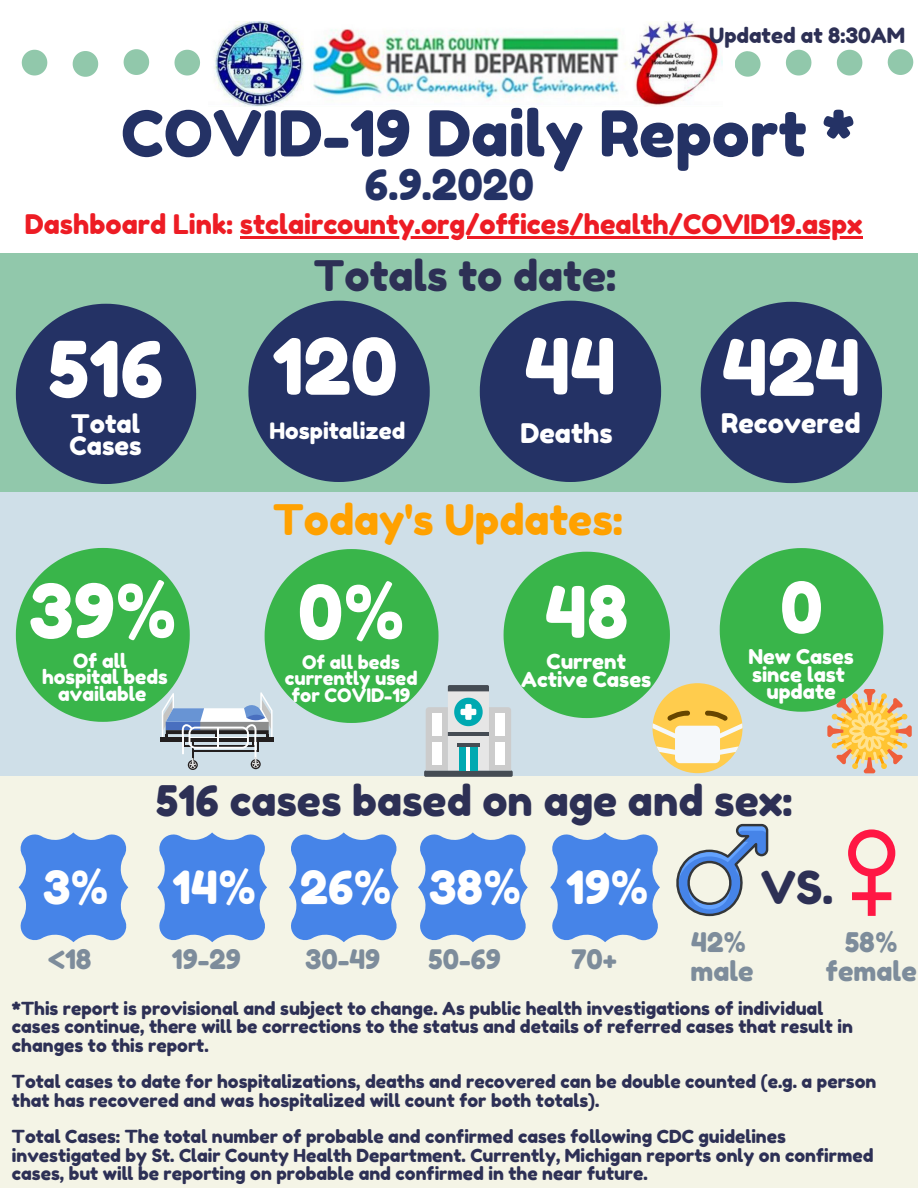
<style>
.page{position:relative;width:918px;height:1188px;background:#fff}
.page>*{position:absolute;margin:0;border:0;box-sizing:border-box;transform-origin:0 0}
.t1{font:77.25px "Fredoka One";color:#fff}
.t2{font:76.8px "Fredoka One";color:#fff}
.t3{font:74.1px "Fredoka One";color:#fff}
.t4{font:70.8px "Fredoka One";color:#fff}
.t5{font:69.6px "Fredoka One";color:#fff}
.t6{font:63px "Fredoka One";color:#243265}
.t7{font:45.6px "Fredoka One";color:#fff}
.t8{font:45px "Fredoka One";color:#2d3055}
.t9{font:42px "Fredoka One";color:#2d3055}
.t10{font:42px "Fredoka One";color:#ffa100}
.t11{font:42px "Fredoka One";color:#243265}
.t12{font:27px "Fredoka One";color:#ed1c24}
.t13{font:27px/29px "Fredoka One";color:#7d8c9b}
.t14{font:27px "Fredoka One";color:#fff}
.t15{font:26.85px "Fredoka One";color:#7d8c9b}
.t16{font:25.5px/22.4px "Fredoka One";color:#fff}
.t17{font:22.65px "Fredoka One";color:#fff}
.t18{font:21px "Fredoka One";color:#2d3055}
.t19{font:20.7px/18.1px "Fredoka One";color:#fff;text-align:center}
.t20{font:20.4px/17.9px "Fredoka One";color:#fff;text-align:center}
.t21{font:19.65px/16.5px "Fredoka One";color:#fff;text-align:center}
.t22{font:18.75px/16.5px "Fredoka One";color:#fff;text-align:center}
.t23{font:18px/18.3px "Fredoka One";color:#2d3055}
</style>
<div class="page">
<div style="left:0;top:253px;width:918px;height:249px;background:#91c8ab"></div>
<div style="left:0;top:776px;width:918px;height:412px;background:#f4f4e6"></div>
<div style="left:0;top:493px;width:918px;height:282px;background:#cfdfe8"></div>
<svg style="left:21px;top:50px;width:179px;height:27px"></svg>
<svg style="left:16px;top:304px;width:180px;height:180px"></svg>
<svg style="left:480px;top:301px;width:181px;height:181px"></svg>
<svg style="left:248px;top:301px;width:182px;height:181px"></svg>
<svg style="left:676px;top:824px;width:93px;height:92px"></svg>
<svg style="left:848px;top:829px;width:47px;height:87px"></svg>
<svg style="left:418px;top:832px;width:110px;height:110px"></svg>
<svg style="left:289px;top:832px;width:110px;height:110px"></svg>
<svg style="left:550px;top:832px;width:110px;height:110px"></svg>
<svg style="left:157px;top:832px;width:110px;height:110px"></svg>
<svg style="left:19px;top:832px;width:109px;height:110px;background:#6296e7"></svg>
<img style="left:214px;top:22px;width:508px;height:84px">
<svg style="left:735px;top:50px;width:179px;height:27px"></svg>
<svg style="left:701px;top:302px;width:181px;height:181px"></svg>
<div style="left:424px;top:770px;width:89px;height:7px;background:#454c54;border-radius:2px"></div>
<svg style="left:16px;top:548px;width:896px;height:225px"></svg>
<hr style="left:240px;top:236px;width:622px;height:3px;background:#ed1c24">
<p class="t18" style="left:709px;top:22px;width:198px">Updated at 8:30AM</p>
<h3 class="t6" style="left:121px;top:95px;width:735px">COVID-19 Daily Report *</h3>
<h3 class="t11" style="left:365px;top:159px;width:171px">6.9.2020</h3>
<h3 class="t12" style="left:25px;top:208px;width:839px">Dashboard Link: stclaircounty.org/offices/health/COVID19.aspx</h3>
<h2 class="t2" style="left:49px;top:322px;width:116px">516</h2>
<h3 class="t16" style="left:70px;top:412px;width:74px">Total<br>Cases</h3>
<h3 class="t3" style="left:29px;top:566px;width:150px">39%</h3>
<p class="t21" style="left:42px;top:652px;width:127px">Of all hospital beds available</p>
<h3 class="t9" style="left:314px;top:250px;width:304px">Totals to date:</h3>
<h1 class="t1" style="left:272px;top:319px;width:127px">120</h1>
<p class="t17" style="left:269px;top:417px;width:137px">Hospitalized</p>
<h1 class="t1" style="left:525px;top:319px;width:93px">44</h1>
<h3 class="t14" style="left:521px;top:416px;width:94px">Deaths</h3>
<h3 class="t10" style="left:273px;top:494px;width:351px">Today's Updates:</h3>
<h3 class="t3" style="left:298px;top:567px;width:109px">0%</h3>
<p class="t22" style="left:285px;top:654px;width:134px">Of all beds currently used for COVID-19</p>
<h3 class="t4" style="left:545px;top:569px;width:85px">48</h3>
<p class="t19" style="left:521px;top:653px;width:132px">Current<br>Active Cases</p>
<h1 class="t1" style="left:722px;top:320px;width:140px">424</h1>
<h3 class="t14" style="left:721px;top:407px;width:141px">Recovered</h3>
<h3 class="t5" style="left:780px;top:565px;width:44px">0</h3>
<p class="t20" style="left:748px;top:647px;width:107px">New Cases since last update</p>
<h3 class="t9" style="left:156px;top:775px;width:638px">516 cases based on age and sex:</h3>
<h3 class="t7" style="left:43px;top:860px;width:68px">3%</h3>
<h3 class="t7" style="left:173px;top:860px;width:478px">14% 26% 38% 19%</h3>
<h3 class="t15" style="left:48px;top:943px;width:45px">&lt;18</h3>
<h3 class="t15" style="left:172px;top:943px;width:70px">19-29</h3>
<h3 class="t15" style="left:305px;top:943px;width:77px">30-49</h3>
<h3 class="t15" style="left:429px;top:943px;width:74px">50-69</h3>
<h3 class="t15" style="left:571px;top:943px;width:47px">70+</h3>
<h3 class="t8" style="left:761px;top:861px;width:74px">VS.</h3>
<h3 class="t13" style="left:690px;top:928px;width:65px">42% male</h3>
<h3 class="t13" style="left:826px;top:928px;width:92px;line-height:28.5px;text-align:center">58% female</h3>
<p class="t23" style="left:12px;top:999px;width:843px">*This report is provisional and subject to change. As public health investigations of individual cases continue, there will be corrections to the status and details of referred cases that result in changes to this report.</p>
<p class="t23" style="left:12px;top:1073px;width:866px">Total cases to date for hospitalizations, deaths and recovered can be double counted (e.g. a person that has recovered and was hospitalized will count for both totals).</p>
<p class="t23" style="left:12px;top:1128px;width:863px">Total Cases: The total number of probable and confirmed cases following CDC guidelines investigated by St. Clair County Health Department. Currently, Michigan reports only on confirmed cases, but will be reporting on probable and confirmed in the near future.</p>
</div>
